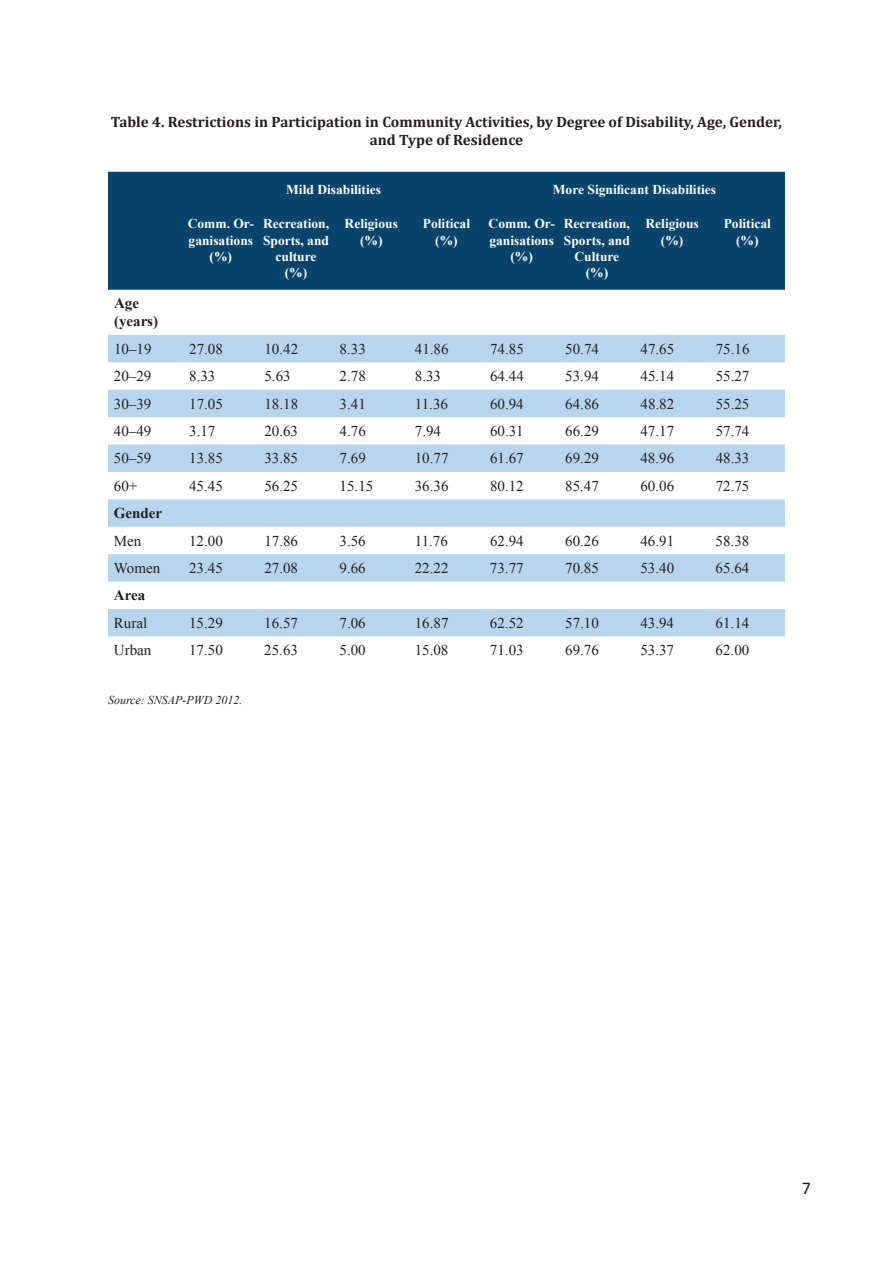
<style>
.page{position:relative;width:893px;height:1263px;background:#fff}
.page>*{position:absolute;margin:0;border:0;box-sizing:border-box;transform-origin:0 0}
.t1{font:18px "Calibri";color:#231f20}
.t2{font:15px "Times New Roman";color:#231f20}
.t3{font:700 15px/18px "Cambria";color:#231f20;text-align:center}
.t4{font:700 15px/18px "Times New Roman";color:#231f20}
.t5{font:700 13.5px/16.2px "Times New Roman";color:#fff;text-align:center}
.t6{font:italic 12px "Times New Roman";color:#231f20}
</style>
<div class="page">
<div style="left:108px;top:172px;width:677px;height:118px;background:#07446b"></div>
<svg style="left:108px;top:335px;width:677px;height:301px;fill:#b7d5ed"></svg>
<p class="t3" style="left:111px;top:112px;width:673px">Table 4. Restrictions in Participation in Community Activities, by Degree of Disability, Age, Gender, and Type of Residence</p>
<p class="t5" style="left:286px;top:181px;width:96px">Mild Disabilities</p>
<p class="t5" style="left:553px;top:181px;width:165px">More Significant Disabilities</p>
<p class="t5" style="left:188px;top:215px;width:68px">Comm. Or&shy;ganisations (%)</p>
<p class="t5" style="left:263px;top:215px;width:68px">Recreation,<br>Sports, and culture (%)</p>
<p class="t5" style="left:345px;top:215px;width:55px">Religious (%)</p>
<p class="t5" style="left:423px;top:215px;width:49px">Political (%)</p>
<p class="t5" style="left:489px;top:215px;width:68px">Comm. Or&shy;ganisations (%)</p>
<p class="t5" style="left:564px;top:215px;width:68px">Recreation,<br>Sports, and<br>Culture (%)</p>
<p class="t5" style="left:645px;top:215px;width:55px">Religious (%)</p>
<p class="t5" style="left:724px;top:215px;width:49px">Political (%)</p>
<p class="t4" style="left:114px;top:294px;width:46px">Age (years)</p>
<p class="t2" style="left:114px;top:339px;width:39px">10–19</p>
<p class="t2" style="left:189px;top:339px;width:35px">27.08</p>
<p class="t2" style="left:264px;top:339px;width:35px">10.42</p>
<p class="t2" style="left:340px;top:339px;width:28px">8.33</p>
<p class="t2" style="left:415px;top:339px;width:35px">41.86</p>
<p class="t2" style="left:490px;top:339px;width:35px">74.85</p>
<p class="t2" style="left:565px;top:339px;width:35px">50.74</p>
<p class="t2" style="left:640px;top:339px;width:35px">47.65</p>
<p class="t2" style="left:716px;top:339px;width:35px">75.16</p>
<p class="t2" style="left:114px;top:366px;width:39px">20–29</p>
<p class="t2" style="left:189px;top:366px;width:28px">8.33</p>
<p class="t2" style="left:264px;top:366px;width:28px">5.63</p>
<p class="t2" style="left:340px;top:366px;width:28px">2.78</p>
<p class="t2" style="left:415px;top:366px;width:28px">8.33</p>
<p class="t2" style="left:490px;top:366px;width:35px">64.44</p>
<p class="t2" style="left:565px;top:366px;width:35px">53.94</p>
<p class="t2" style="left:640px;top:366px;width:35px">45.14</p>
<p class="t2" style="left:716px;top:366px;width:35px">55.27</p>
<p class="t2" style="left:114px;top:393px;width:39px">30–39</p>
<p class="t2" style="left:189px;top:393px;width:35px">17.05</p>
<p class="t2" style="left:264px;top:393px;width:35px">18.18</p>
<p class="t2" style="left:340px;top:393px;width:28px">3.41</p>
<p class="t2" style="left:415px;top:393px;width:35px">11.36</p>
<p class="t2" style="left:490px;top:393px;width:35px">60.94</p>
<p class="t2" style="left:565px;top:393px;width:35px">64.86</p>
<p class="t2" style="left:640px;top:393px;width:35px">48.82</p>
<p class="t2" style="left:716px;top:393px;width:35px">55.25</p>
<p class="t2" style="left:114px;top:421px;width:39px">40–49</p>
<p class="t2" style="left:189px;top:421px;width:28px">3.17</p>
<p class="t2" style="left:264px;top:421px;width:35px">20.63</p>
<p class="t2" style="left:340px;top:421px;width:28px">4.76</p>
<p class="t2" style="left:415px;top:421px;width:28px">7.94</p>
<p class="t2" style="left:490px;top:421px;width:35px">60.31</p>
<p class="t2" style="left:565px;top:421px;width:35px">66.29</p>
<p class="t2" style="left:640px;top:421px;width:35px">47.17</p>
<p class="t2" style="left:716px;top:421px;width:35px">57.74</p>
<p class="t2" style="left:114px;top:448px;width:39px">50–59</p>
<p class="t2" style="left:189px;top:448px;width:35px">13.85</p>
<p class="t2" style="left:264px;top:448px;width:35px">33.85</p>
<p class="t2" style="left:340px;top:448px;width:28px">7.69</p>
<p class="t2" style="left:415px;top:448px;width:35px">10.77</p>
<p class="t2" style="left:490px;top:448px;width:35px">61.67</p>
<p class="t2" style="left:565px;top:448px;width:35px">69.29</p>
<p class="t2" style="left:640px;top:448px;width:35px">48.96</p>
<p class="t2" style="left:716px;top:448px;width:35px">48.33</p>
<p class="t2" style="left:114px;top:476px;width:25px">60+</p>
<p class="t2" style="left:189px;top:476px;width:35px">45.45</p>
<p class="t2" style="left:264px;top:476px;width:35px">56.25</p>
<p class="t2" style="left:340px;top:476px;width:35px">15.15</p>
<p class="t2" style="left:415px;top:476px;width:35px">36.36</p>
<p class="t2" style="left:490px;top:476px;width:35px">80.12</p>
<p class="t2" style="left:565px;top:476px;width:35px">85.47</p>
<p class="t2" style="left:640px;top:476px;width:35px">60.06</p>
<p class="t2" style="left:716px;top:476px;width:35px">72.75</p>
<p class="t4" style="left:114px;top:504px;width:50px">Gender</p>
<p class="t2" style="left:114px;top:530px;width:29px">Men</p>
<p class="t2" style="left:189px;top:530px;width:35px">12.00</p>
<p class="t2" style="left:264px;top:530px;width:35px">17.86</p>
<p class="t2" style="left:340px;top:530px;width:28px">3.56</p>
<p class="t2" style="left:415px;top:530px;width:35px">11.76</p>
<p class="t2" style="left:490px;top:530px;width:35px">62.94</p>
<p class="t2" style="left:565px;top:530px;width:35px">60.26</p>
<p class="t2" style="left:640px;top:530px;width:35px">46.91</p>
<p class="t2" style="left:716px;top:530px;width:35px">58.38</p>
<p class="t2" style="left:114px;top:558px;width:48px">Women</p>
<p class="t2" style="left:189px;top:558px;width:35px">23.45</p>
<p class="t2" style="left:264px;top:558px;width:35px">27.08</p>
<p class="t2" style="left:340px;top:558px;width:28px">9.66</p>
<p class="t2" style="left:415px;top:558px;width:35px">22.22</p>
<p class="t2" style="left:490px;top:558px;width:35px">73.77</p>
<p class="t2" style="left:565px;top:558px;width:35px">70.85</p>
<p class="t2" style="left:640px;top:558px;width:35px">53.40</p>
<p class="t2" style="left:716px;top:558px;width:35px">65.64</p>
<p class="t4" style="left:114px;top:586px;width:33px">Area</p>
<p class="t2" style="left:114px;top:613px;width:35px">Rural</p>
<p class="t2" style="left:189px;top:613px;width:35px">15.29</p>
<p class="t2" style="left:264px;top:613px;width:35px">16.57</p>
<p class="t2" style="left:340px;top:613px;width:28px">7.06</p>
<p class="t2" style="left:415px;top:613px;width:35px">16.87</p>
<p class="t2" style="left:490px;top:613px;width:35px">62.52</p>
<p class="t2" style="left:565px;top:613px;width:35px">57.10</p>
<p class="t2" style="left:640px;top:613px;width:35px">43.94</p>
<p class="t2" style="left:716px;top:613px;width:35px">61.14</p>
<p class="t2" style="left:114px;top:640px;width:39px">Urban</p>
<p class="t2" style="left:189px;top:640px;width:35px">17.50</p>
<p class="t2" style="left:264px;top:640px;width:35px">25.63</p>
<p class="t2" style="left:339px;top:640px;width:28px">5.00</p>
<p class="t2" style="left:415px;top:640px;width:35px">15.08</p>
<p class="t2" style="left:490px;top:640px;width:35px">71.03</p>
<p class="t2" style="left:565px;top:640px;width:35px">69.76</p>
<p class="t2" style="left:640px;top:640px;width:35px">53.37</p>
<p class="t2" style="left:716px;top:640px;width:35px">62.00</p>
<p class="t6" style="left:108px;top:691px;width:136px">Source: SNSAP-PWD 2012.</p>
<p class="t1" style="left:802px;top:1176px;width:11px">7</p>
</div>
